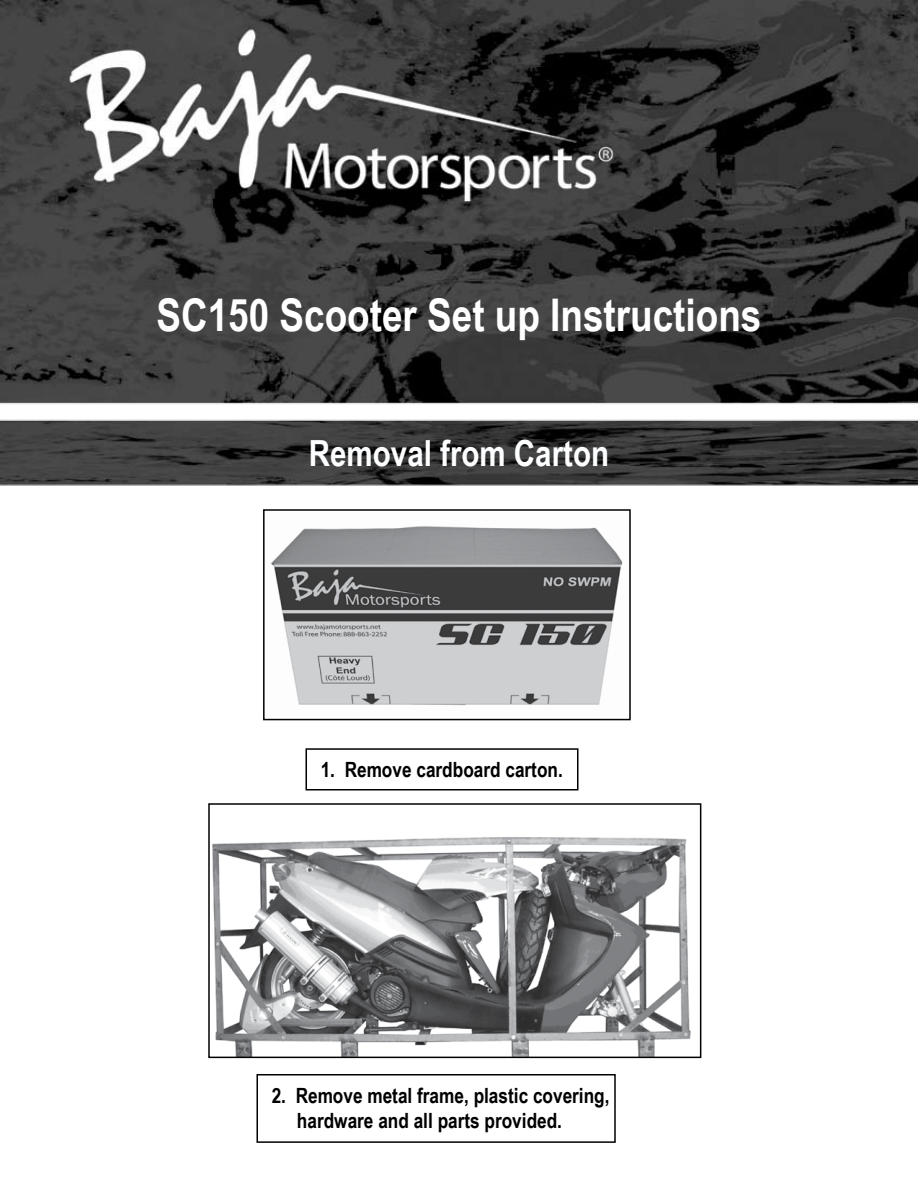
<style>
.page{position:relative;width:918px;height:1188px;background:#fff}
.page>*{position:absolute;margin:0;border:0;box-sizing:border-box;transform-origin:0 0}
.t1{font:700 45px "Arial Narrow";color:#fff}
.t2{font:700 36px "Arial Narrow";color:#fdfeff}
.t3{font:700 21px/25.2px "Arial Narrow";color:#000}
</style>
<div class="page">
<img style="left:1px;top:0;width:917px;height:486px">
<div style="left:306px;top:748px;width:273px;height:42px;border:2px solid #000"></div>
<div style="left:256px;top:1074px;width:360px;height:69px;border:2px solid #000"></div>
<img style="left:271px;top:526px;width:352px;height:180px">
<div style="left:263px;top:509px;width:368px;height:211px;border:2px solid #000"></div>
<img style="left:212px;top:837px;width:479px;height:218px">
<div style="left:208px;top:803px;width:493px;height:255px;border:2px solid #000"></div>
<h1 class="t1" style="left:157px;top:281px;width:606px">SC150 Scooter Set up Instructions</h1>
<h2 class="t2" style="left:309px;top:426px;width:302px">Removal from Carton</h2>
<p class="t3" style="left:321px;top:756px;width:244px">1. Remove cardboard carton.</p>
<p class="t3" style="left:297px;top:1082px;width:314px;text-indent:-25px">2. Remove metal frame, plastic covering, hardware and all parts provided.</p>
</div>
